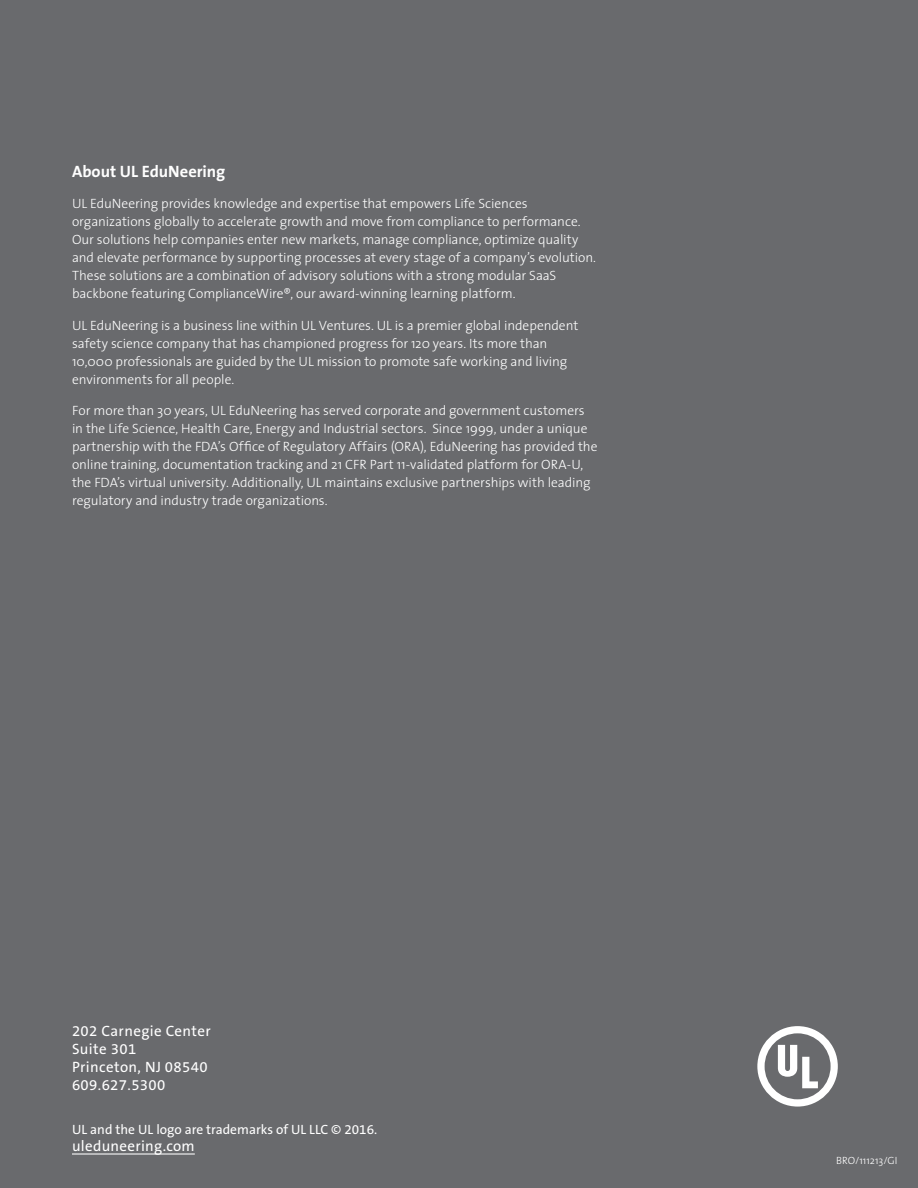
<style>
.page{position:relative;width:918px;height:1188px;background:#696a6d}
.page>*{position:absolute;margin:0;border:0;box-sizing:border-box;transform-origin:0 0}
.t1{font:700 16.5px "The Sans";color:#fff}
.t2{font:15px/18px "The Sans B5 Plain";letter-spacing:.025em;color:#fff}
.t3{font:300 13.5px/18px "The Sans";letter-spacing:-.005em;color:#fff}
.t4{font:13.5px "The Sans B5 Plain";color:#fff}
.t5{font:300 10.5px "The Sans";color:#fff}
</style>
<div class="page">
<hr style="left:72px;top:1153px;width:123px;height:2px;background:#fff">
<svg style="left:757px;top:1026px;width:81px;height:81px"></svg>
<p class="t1" style="left:72px;top:160px;width:155px">About UL EduNeering</p>
<p class="t3" style="left:72px;top:195px;width:526px">UL EduNeering provides knowledge and expertise that empowers Life Sciences organizations globally to accelerate growth and move from compliance to performance.<br>Our solutions help companies enter new markets, manage compliance, optimize quality and elevate performance by supporting processes at every stage of a company’s evolution.<br>These solutions are a combination of advisory solutions with a strong modular SaaS backbone featuring ComplianceWire®, our award-winning learning platform.</p>
<p class="t3" style="left:72px;top:316px;width:508px">UL EduNeering is a business line within UL Ventures. UL is a premier global independent safety science company that has championed progress for 120 years. Its more than 10,000 professionals are guided by the UL mission to promote safe working and living environments for all people.</p>
<p class="t3" style="left:72px;top:402px;width:527px">For more than 30 years, UL EduNeering has served corporate and government customers in the Life Science, Health Care, Energy and Industrial sectors. Since 1999, under a unique partnership with the FDA’s Office of Regulatory Affairs (ORA), EduNeering has provided the online training, documentation tracking and 21 CFR Part 11-validated platform for ORA-U, the FDA’s virtual university. Additionally, UL maintains exclusive partnerships with leading regulatory and industry trade organizations.</p>
<p class="t2" style="left:72px;top:1023px;width:140px">202 Carnegie Center<br>Suite 301<br>Princeton, NJ 08540<br>609.627.5300</p>
<p class="t4" style="left:72px;top:1122px;width:307px">UL and the UL logo are trademarks of UL LLC © 2016.</p>
<p class="t2" style="left:72px;top:1137px;width:124px">uleduneering.com</p>
<p class="t5" style="left:836px;top:1154px;width:63px">BRO/111213/GI</p>
</div>
